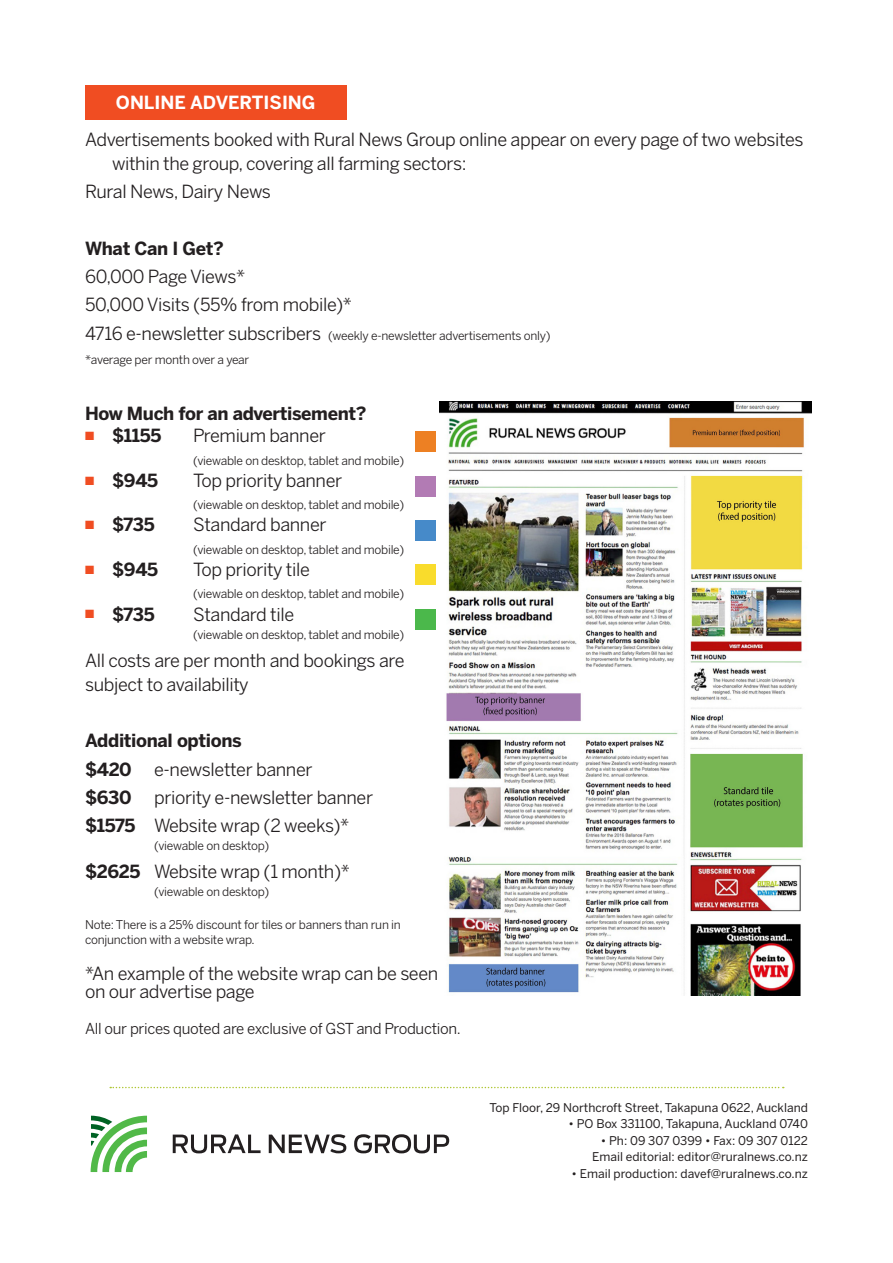
<style>
.page{position:relative;width:893px;height:1263px;background:#fff}
.page>*{position:absolute;margin:0;border:0;box-sizing:border-box;transform-origin:0 0}
.Non_bullet_text{font:18px/24px "Benton Sans";letter-spacing:-.02em;color:#231f20}
.Non_bullet_text-2{font:700 18px "Benton Sans";letter-spacing:-.02em;color:#231f20}
.t1{font:700 18px "Benton Sans";color:#fff}
.Non_bullet_text-3{font:15px "Benton Sans";letter-spacing:-.02em;color:#231f20}
.Non_bullet_text-4{font:12px/15px "Benton Sans";letter-spacing:-.02em;color:#231f20}
.t2{font:12px "Benton Sans";color:#231f20}
.s1{font-size:18px}
.s2{color:#f04d22}
.s3{font-weight:700}
</style>
<div class="page">
<div style="left:85px;top:85px;width:262px;height:34px;background:#f04d22"></div>
<svg style="left:173px;top:1134px;width:88px;height:19px"></svg>
<svg style="left:269px;top:1134px;width:77px;height:19px"></svg>
<svg style="left:354px;top:1134px;width:95px;height:19px"></svg>
<svg style="left:91px;top:1116px;width:56px;height:56px"></svg>
<div style="left:415px;top:476px;width:21px;height:20px;background:#b27bb4"></div>
<div style="left:415px;top:431px;width:21px;height:21px;background:#ed8023"></div>
<div style="left:415px;top:521px;width:21px;height:20px;background:#468ac9"></div>
<div style="left:415px;top:564px;width:21px;height:20px;background:#f9dc2c"></div>
<div style="left:415px;top:609px;width:21px;height:20px;background:#4bb84b"></div>
<svg style="left:110px;top:1087px;width:674px;height:1px"></svg>
<img style="left:439px;top:402px;width:373px;height:593px">
<p class="t1" style="left:116px;top:92px;width:201px">ONLINE ADVERTISING</p>
<p class="Non_bullet_text" style="left:112px;top:127px;width:693px;text-indent:-27px">Advertisements booked with Rural News Group online appear on every page of two websites within the group, covering all farming sectors:</p>
<p class="Non_bullet_text" style="left:85px;top:180px;width:188px">Rural News, Dairy News</p>
<p class="Non_bullet_text-2" style="left:85px;top:238px;width:140px">What Can I Get?</p>
<p class="Non_bullet_text" style="left:85px;top:264px;width:162px">60,000 Page Views*</p>
<p class="Non_bullet_text" style="left:85px;top:293px;width:269px">50,000 Visits (55% from mobile)*</p>
<p class="Non_bullet_text-4" style="left:85px;top:328px;width:467px"><span class="s1">4716 e-newsletter subscribers</span> (weekly e-newsletter advertisements only)</p>
<p class="Non_bullet_text-4" style="left:85px;top:352px;width:166px">*average per month over a year</p>
<p class="Non_bullet_text-2" style="left:85px;top:403px;width:283px">How Much for an advertisement?</p>
<p class="Non_bullet_text-2" style="left:85px;top:425px;width:78px"><span class="s2">■</span> $1155</p>
<p class="Non_bullet_text" style="left:193px;top:424px;width:134px">Premium banner</p>
<p class="Non_bullet_text-4" style="left:193px;top:453px;width:213px">(viewable on desktop, tablet and mobile)</p>
<p class="Non_bullet_text-2" style="left:85px;top:470px;width:75px"><span class="s2">■</span> $945</p>
<p class="Non_bullet_text" style="left:193px;top:468px;width:151px">Top priority banner</p>
<p class="Non_bullet_text-4" style="left:193px;top:497px;width:213px">(viewable on desktop, tablet and mobile)</p>
<p class="Non_bullet_text-2" style="left:85px;top:514px;width:71px"><span class="s2">■</span> $735</p>
<p class="Non_bullet_text" style="left:193px;top:513px;width:135px">Standard banner</p>
<p class="Non_bullet_text-4" style="left:193px;top:542px;width:213px">(viewable on desktop, tablet and mobile)</p>
<p class="Non_bullet_text-2" style="left:85px;top:559px;width:75px"><span class="s2">■</span> $945</p>
<p class="Non_bullet_text" style="left:193px;top:557px;width:118px">Top priority tile</p>
<p class="Non_bullet_text-4" style="left:193px;top:586px;width:213px">(viewable on desktop, tablet and mobile)</p>
<p class="Non_bullet_text-2" style="left:85px;top:603px;width:71px"><span class="s2">■</span> $735</p>
<p class="Non_bullet_text" style="left:193px;top:602px;width:103px">Standard tile</p>
<p class="Non_bullet_text-4" style="left:193px;top:626px;width:213px">(viewable on desktop, tablet and mobile)</p>
<p class="Non_bullet_text" style="left:85px;top:648px;width:321px">All costs are per month and bookings are subject to availability</p>
<p class="Non_bullet_text-2" style="left:85px;top:730px;width:158px">Additional options</p>
<p class="Non_bullet_text" style="left:85px;top:757px;width:229px"><span class="s3">$420</span> e-newsletter banner</p>
<p class="Non_bullet_text" style="left:85px;top:785px;width:290px"><span class="s3">$630</span> priority e-newsletter banner</p>
<p class="Non_bullet_text" style="left:85px;top:813px;width:266px"><span class="s3">$1575</span> Website wrap (2 weeks)*</p>
<p class="Non_bullet_text-4" style="left:154px;top:838px;width:117px">(viewable on desktop)</p>
<p class="Non_bullet_text" style="left:85px;top:859px;width:266px"><span class="s3">$2625</span> Website wrap (1 month)*</p>
<p class="Non_bullet_text-4" style="left:154px;top:884px;width:117px">(viewable on desktop)</p>
<p class="Non_bullet_text-4" style="left:85px;top:917px;width:317px">Note: There is a 25% discount for tiles or banners than run in conjunction with a website wrap.</p>
<p class="Non_bullet_text" style="left:85px;top:964px;width:355px;line-height:18px">*An example of the website wrap can be seen on our advertise page</p>
<p class="Non_bullet_text-3" style="left:85px;top:1020px;width:377px">All our prices quoted are exclusive of GST and Production.</p>
<p class="t2" style="left:490px;top:1100px;width:320px">Top Floor, 29 Northcroft Street, Takapuna 0622, Auckland</p>
<p class="t2" style="left:568px;top:1117px;width:241px">• PO Box 331100, Takapuna, Auckland 0740</p>
<p class="t2" style="left:601px;top:1133px;width:209px">• Ph: 09 307 0399 • Fax: 09 307 0122</p>
<p class="t2" style="left:592px;top:1150px;width:217px">Email editorial: editor@ruralnews.co.nz</p>
<p class="t2" style="left:571px;top:1166px;width:238px">• Email production: davef@ruralnews.co.nz</p>
</div>
